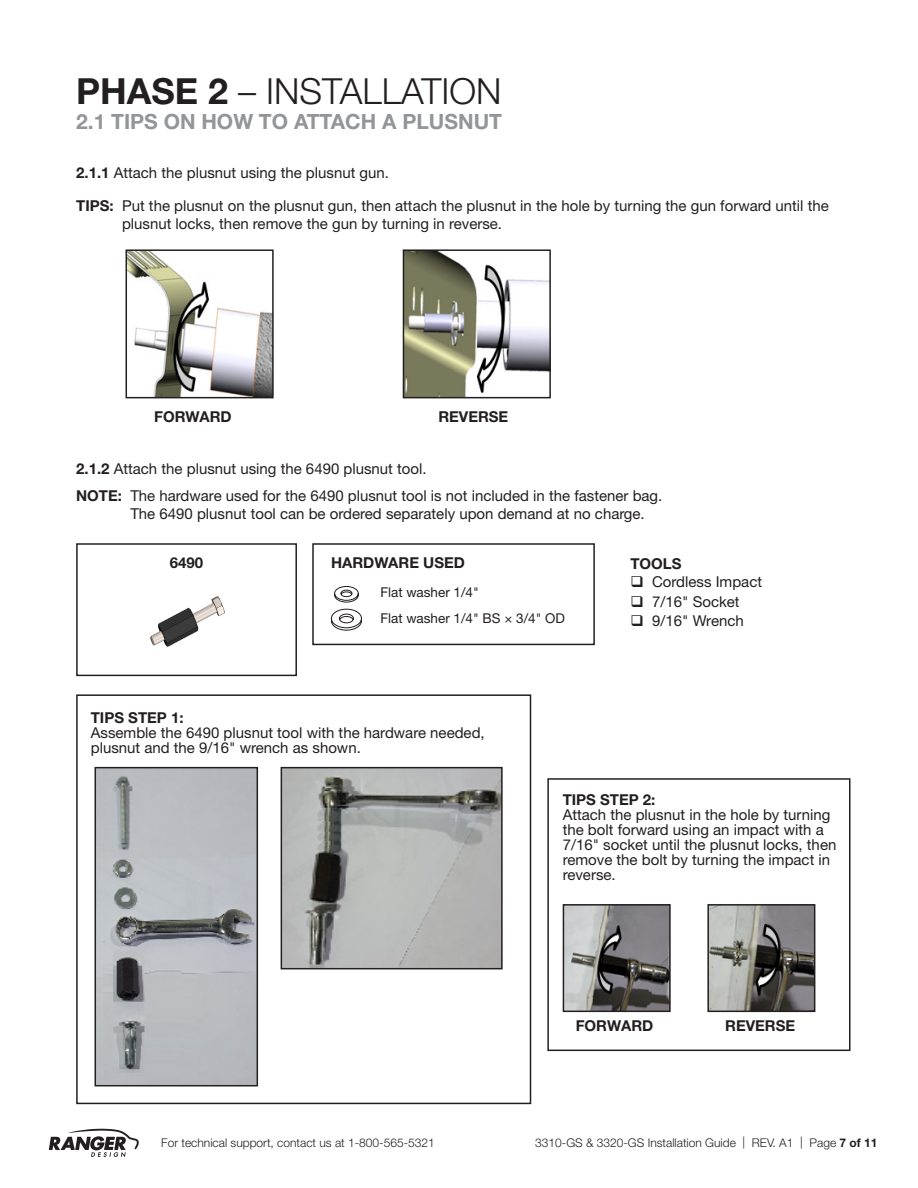
<style>
.page{position:relative;width:918px;height:1188px;background:#fff}
.page>*{position:absolute;margin:0;border:0;box-sizing:border-box;transform-origin:0 0}
.Phase{font:300 36px "Helvetica Neue LT Std";color:#231f20}
.Steps{font:700 21px "Helvetica Neue LT Std";color:#939598}
.t1{font:15px/15px "Helvetica Neue LT Std";color:#231f20}
.t2{font:700 15px "Helvetica Neue LT Std";color:#231f20}
.t3{font:13.5px "Helvetica Neue LT Std";color:#231f20}
.t4{font:300 12px "Helvetica Neue LT Std";color:#231f20}
.s1{font-weight:700}
</style>
<div class="page">
<svg style="left:49px;top:1129px;width:90px;height:28px"></svg>
<img style="left:129px;top:252px;width:142px;height:143px">
<div style="left:126px;top:249px;width:148px;height:149px;border:2px solid #231f20"></div>
<img style="left:406px;top:252px;width:142px;height:143px">
<div style="left:403px;top:249px;width:148px;height:149px;border:2px solid #231f20"></div>
<img style="left:150px;top:596px;width:75px;height:51px">
<div style="left:76px;top:543px;width:221px;height:133px;border:2px solid #231f20"></div>
<svg style="left:331px;top:586px;width:31px;height:45px"></svg>
<div style="left:312px;top:543px;width:283px;height:102px;border:2px solid #231f20"></div>
<img style="left:566px;top:907px;width:102px;height:102px">
<div style="left:563px;top:904px;width:108px;height:108px;border:2px solid #231f20"></div>
<img style="left:710px;top:907px;width:102px;height:102px">
<div style="left:707px;top:904px;width:108px;height:108px;border:2px solid #231f20"></div>
<div style="left:547px;top:778px;width:303px;height:273px;border:2px solid #231f20"></div>
<div style="left:76px;top:694px;width:455px;height:410px;border:2px solid #231f20"></div>
<img style="left:98px;top:770px;width:157px;height:313px">
<div style="left:95px;top:767px;width:163px;height:319px;border:2px solid #231f20"></div>
<img style="left:284px;top:770px;width:216px;height:196px">
<div style="left:281px;top:767px;width:222px;height:202px;border:2px solid #231f20"></div>
<p class="Phase" style="left:76px;top:69px;width:427px"><span class="s1">PHASE 2</span> – INSTALLATION</p>
<p class="Steps" style="left:76px;top:109px;width:427px">2.1 TIPS ON HOW TO ATTACH A PLUSNUT</p>
<p class="t1" style="left:76px;top:165px;width:314px"><span class="s1">2.1.1</span> Attach the plusnut using the plusnut gun.</p>
<p class="t1" style="left:122px;top:197px;width:708px;line-height:18px;text-indent:-46px"><span class="s1">TIPS:</span> Put the plusnut on the plusnut gun, then attach the plusnut in the hole by turning the gun forward until the plusnut locks, then remove the gun by turning in reverse.</p>
<p class="t2" style="left:154px;top:407px;width:79px">FORWARD</p>
<p class="t2" style="left:438px;top:407px;width:72px">REVERSE</p>
<p class="t1" style="left:76px;top:461px;width:352px"><span class="s1">2.1.2</span> Attach the plusnut using the 6490 plusnut tool.</p>
<p class="t1" style="left:130px;top:487px;width:534px;line-height:18px;text-indent:-54px"><span class="s1">NOTE:</span> The hardware used for the 6490 plusnut tool is not included in the fastener bag.<br>The 6490 plusnut tool can be ordered separately upon demand at no charge.</p>
<p class="t2" style="left:170px;top:554px;width:35px">6490</p>
<p class="t2" style="left:331px;top:554px;width:135px">HARDWARE USED</p>
<p class="t3" style="left:380px;top:584px;width:100px">Flat washer 1/4"</p>
<p class="t3" style="left:380px;top:610px;width:186px">Flat washer 1/4" BS × 3/4" OD</p>
<p class="t2" style="left:91px;top:708px;width:94px">TIPS STEP 1:</p>
<p class="t1" style="left:91px;top:725px;width:396px">Assemble the 6490 plusnut tool with the hardware needed, plusnut and the 9/16" wrench as shown.</p>
<p class="t2" style="left:630px;top:555px;width:53px">TOOLS</p>
<p class="t1" style="left:630px;top:574px;width:133px">❑ Cordless Impact</p>
<p class="t1" style="left:630px;top:594px;width:111px">❑ 7/16" Socket</p>
<p class="t1" style="left:630px;top:613px;width:115px">❑ 9/16" Wrench</p>
<p class="t2" style="left:563px;top:791px;width:94px">TIPS STEP 2:</p>
<p class="t1" style="left:563px;top:807px;width:275px">Attach the plusnut in the hole by turning the bolt forward using an impact with a 7/16" socket until the plusnut locks, then remove the bolt by turning the impact in reverse.</p>
<p class="t2" style="left:576px;top:1017px;width:79px">FORWARD</p>
<p class="t2" style="left:725px;top:1017px;width:72px">REVERSE</p>
<p class="t4" style="left:161px;top:1136px;width:275px">For technical support, contact us at 1-800-565-5321</p>
<p class="t4" style="left:535px;top:1136px;width:344px">3310-GS &amp; 3320-GS Installation Guide | REV. A1 | Page <span class="s1">7 of 11</span></p>
</div>
